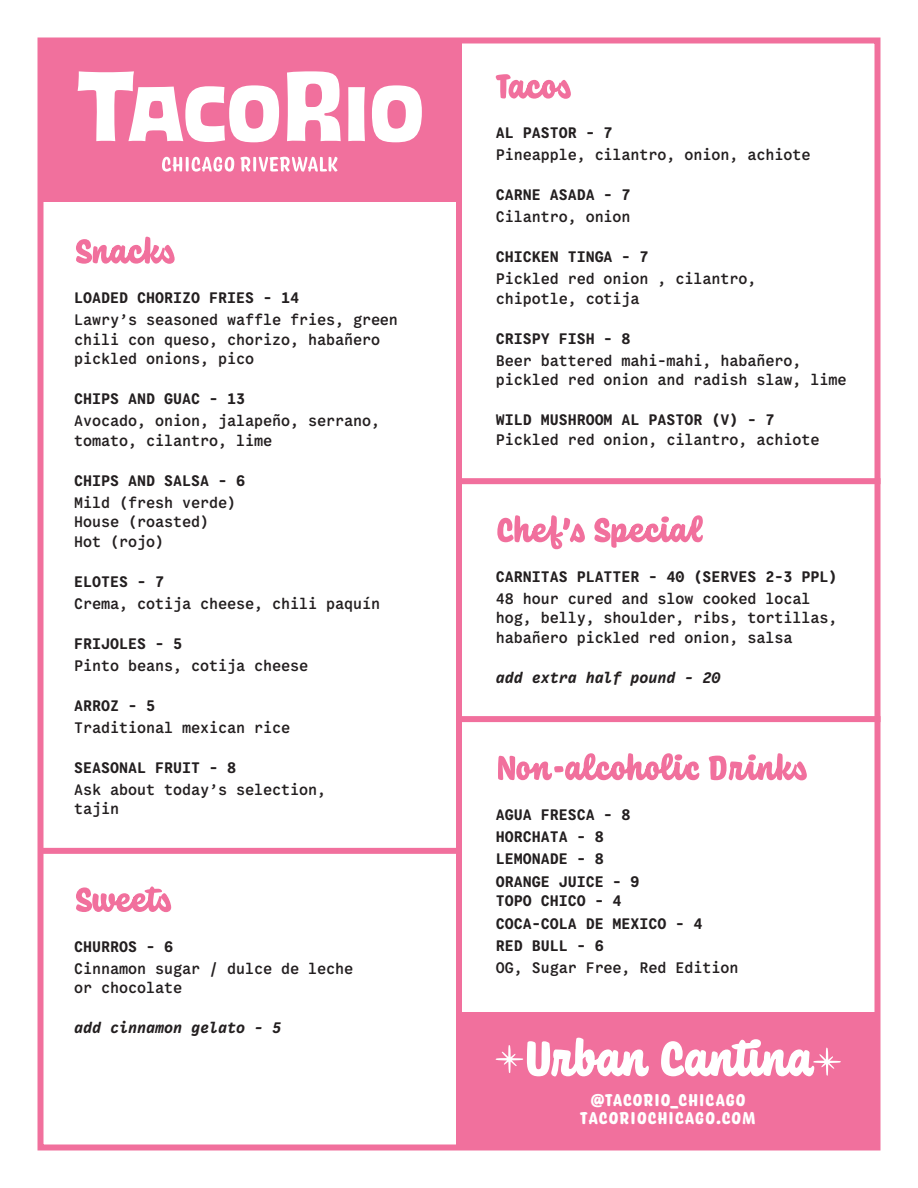
<style>
.page{position:relative;width:918px;height:1188px;background:#fff}
.page>*{position:absolute;margin:0;border:0;box-sizing:border-box;transform-origin:0 0}
.t1{font:900 18px/18px "Coniferous";letter-spacing:.025em;color:#fff;text-align:center}
.t2{font:500 16.5px/19.5px "VCTR Monov 0.12";color:#231f20}
.t3{font:700 16.5px/22.2px "VCTR Monov 0.12";color:#231f20}
.t4{font:italic 700 16.5px "VCTR Monov 0.12";color:#231f20}
</style>
<div class="page">
<div style="left:38px;top:38px;width:842px;height:1112px;border:6px solid #f1709d"></div>
<div style="left:456px;top:40px;width:6px;height:1108px;background:#f1709d"></div>
<div style="left:40px;top:848px;width:419px;height:6px;background:#f1709d"></div>
<svg style="left:76px;top:237px;width:99px;height:27px"></svg>
<svg style="left:76px;top:886px;width:95px;height:26px"></svg>
<div style="left:462px;top:478px;width:418px;height:6px;background:#f1709d"></div>
<div style="left:462px;top:716px;width:418px;height:6px;background:#f1709d"></div>
<svg style="left:496px;top:74px;width:75px;height:25px"></svg>
<svg style="left:497px;top:515px;width:206px;height:34px"></svg>
<svg style="left:498px;top:753px;width:309px;height:27px"></svg>
<div style="left:40px;top:40px;width:419px;height:162px;background:#f1709d"></div>
<div style="left:459px;top:1012px;width:419px;height:136px;background:#f1709d"></div>
<svg style="left:78px;top:71px;width:344px;height:71px"></svg>
<svg style="left:496px;top:1038px;width:153px;height:38px"></svg>
<svg style="left:661px;top:1039px;width:180px;height:37px"></svg>
<svg style="left:162px;top:157px;width:72px;height:15px"></svg>
<svg style="left:240px;top:157px;width:98px;height:15px"></svg>
<p class="t3" style="left:74px;top:288px;width:226px">LOADED CHORIZO FRIES - 14</p>
<p class="t2" style="left:74px;top:311px;width:325px">Lawry’s seasoned waffle fries, green chili con queso, chorizo, habañero pickled onions, pico</p>
<p class="t3" style="left:74px;top:389px;width:172px">CHIPS AND GUAC - 13</p>
<p class="t2" style="left:74px;top:412px;width:307px">Avocado, onion, jalapeño, serrano, tomato, cilantro, lime</p>
<p class="t3" style="left:74px;top:470px;width:172px">CHIPS AND SALSA - 6</p>
<p class="t2" style="left:74px;top:493px;width:163px">Mild (fresh verde)<br>House (roasted)<br>Hot (rojo)</p>
<p class="t3" style="left:74px;top:571px;width:91px">ELOTES - 7</p>
<p class="t2" style="left:74px;top:594px;width:307px">Crema, cotija cheese, chili paquín</p>
<p class="t3" style="left:74px;top:633px;width:109px">FRIJOLES - 5</p>
<p class="t2" style="left:74px;top:657px;width:235px">Pinto beans, cotija cheese</p>
<p class="t3" style="left:74px;top:695px;width:82px">ARROZ - 5</p>
<p class="t2" style="left:74px;top:719px;width:217px">Traditional mexican rice</p>
<p class="t3" style="left:74px;top:757px;width:163px">SEASONAL FRUIT - 8</p>
<p class="t2" style="left:74px;top:781px;width:253px">Ask about today’s selection, tajin</p>
<p class="t3" style="left:74px;top:936px;width:100px">CHURROS - 6</p>
<p class="t2" style="left:74px;top:959px;width:280px">Cinnamon sugar / dulce de leche or chocolate</p>
<p class="t4" style="left:74px;top:1017px;width:208px">add cinnamon gelato - 5</p>
<p class="t3" style="left:496px;top:123px;width:118px">AL PASTOR - 7</p>
<p class="t2" style="left:496px;top:146px;width:316px">Pineapple, cilantro, onion, achiote</p>
<p class="t3" style="left:496px;top:185px;width:136px">CARNE ASADA - 7</p>
<p class="t2" style="left:496px;top:208px;width:136px">Cilantro, onion</p>
<p class="t3" style="left:496px;top:247px;width:154px">CHICKEN TINGA - 7</p>
<p class="t2" style="left:496px;top:270px;width:262px">Pickled red onion , cilantro, chipotle, cotija</p>
<p class="t3" style="left:496px;top:328px;width:136px">CRISPY FISH - 8</p>
<p class="t2" style="left:496px;top:351px;width:352px">Beer battered mahi-mahi, habañero, pickled red onion and radish slaw, lime</p>
<p class="t3" style="left:496px;top:409px;width:280px">WILD MUSHROOM AL PASTOR (V) - 7</p>
<p class="t2" style="left:496px;top:430px;width:325px">Pickled red onion, cilantro, achiote</p>
<p class="t3" style="left:496px;top:566px;width:343px">CARNITAS PLATTER - 40 (SERVES 2-3 PPL)</p>
<p class="t2" style="left:496px;top:590px;width:343px">48 hour cured and slow cooked local hog, belly, shoulder, ribs, tortillas, habañero pickled red onion, salsa</p>
<p class="t4" style="left:496px;top:667px;width:226px">add extra half pound - 20</p>
<p class="t3" style="left:496px;top:804px;width:145px">AGUA FRESCA - 8<br>HORCHATA - 8<br>LEMONADE - 8<br>ORANGE JUICE - 9</p>
<p class="t3" style="left:496px;top:891px;width:127px">TOPO CHICO - 4</p>
<p class="t3" style="left:496px;top:935px;width:109px">RED BULL - 6</p>
<p class="t3" style="left:496px;top:913px;width:208px">COCA-COLA DE MEXICO - 4</p>
<p class="t2" style="left:496px;top:959px;width:244px">OG, Sugar Free, Red Edition</p>
<p class="t1" style="left:580px;top:1090px;width:177px">@TACORIO_CHICAGO<br>TACORIOCHICAGO.COM</p>
</div>
